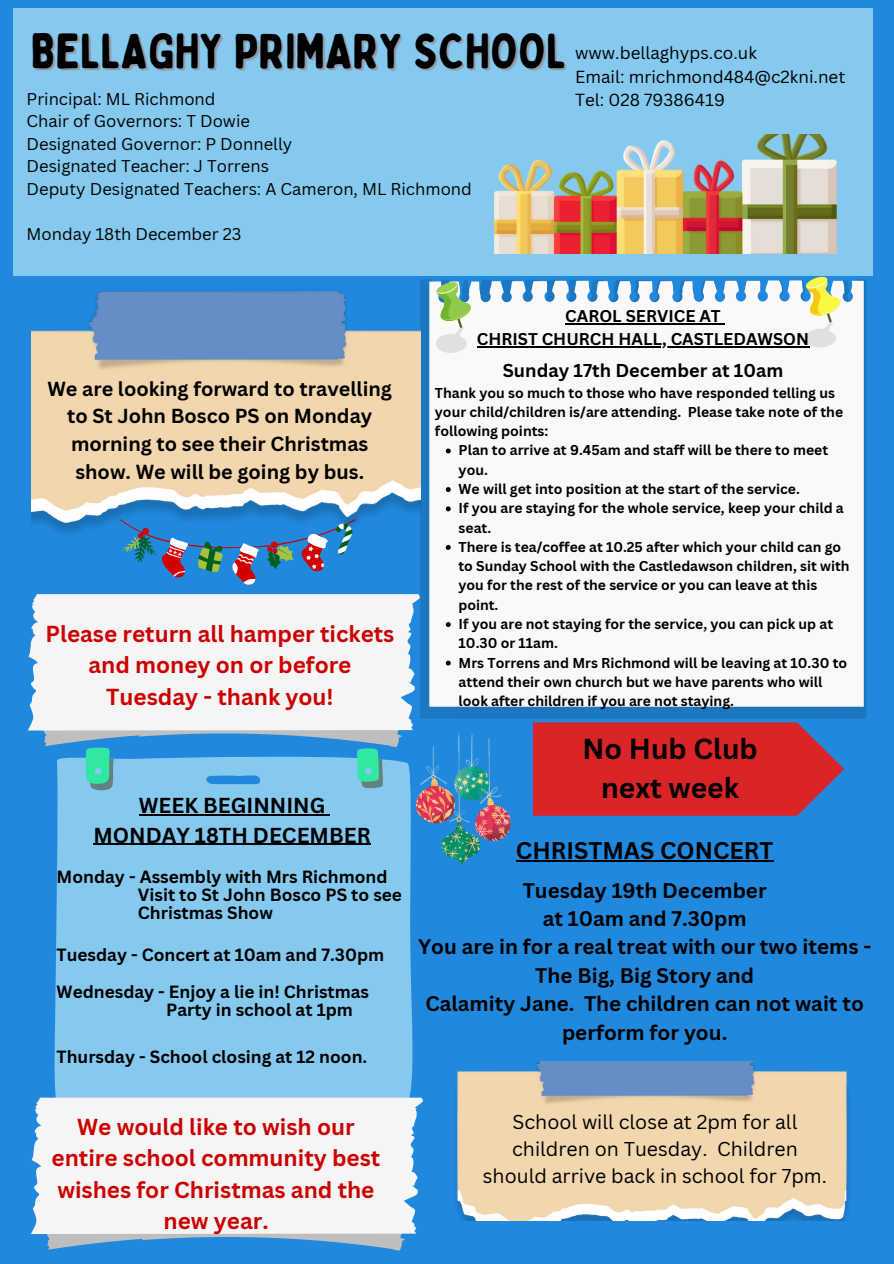
<style>
.page{position:relative;width:894px;height:1264px;background:#fff}
.page>*{position:absolute;margin:0;border:0;box-sizing:border-box;transform-origin:0 0}
.t1{font:49.2px "Bobby Jones Soft";color:#000}
.t2{font:700 28.2px "Canva Sans";color:#000}
.t3{font:700 23.4px "Canva Sans";color:#000}
.t4{font:700 22.5px/31.5px "Canva Sans";color:#c00;text-align:center}
.t5{font:700 21px "Canva Sans";color:#000}
.t6{font:700 20.55px/28.3px "Canva Sans";color:#000;text-align:center}
.t7{font:700 19.8px/27.6px "Canva Sans";color:#000;text-align:center}
.t8{font:19.5px/27px "Canva Sans";color:#000;text-align:center}
.t9{font:700 18.15px "Canva Sans";color:#000}
.t10{font:700 17.25px "Canva Sans";color:#000}
.t11{font:16.95px "Canva Sans";color:#000}
.t12{font:16.65px "Canva Sans";color:#000}
.t13{font:700 16.5px "Canva Sans";color:#000}
.t14{font:700 13.95px/19.2px "Canva Sans";color:#000}
.t15{font:700 13.8px/19.2px "Canva Sans";color:#000}
</style>
<div class="page">
<div style="left:0;top:0;width:893px;height:1263px;background:#2088dd"></div>
<div style="left:14px;top:8px;width:859px;height:268px;background:#85c9ef"></div>
<div style="left:54px;top:757px;width:359px;height:340px;background:#85c9ef"></div>
<svg style="left:85px;top:747px;width:298px;height:44px"></svg>
<svg style="left:420px;top:279px;width:446px;height:439px;background:#2b7fc3"></svg>
<div style="left:429px;top:280px;width:434px;height:426px;background:#faf9f7"></div>
<svg style="left:435px;top:281px;width:37px;height:72px;background:#bdd8b7"></svg>
<svg style="left:805px;top:276px;width:36px;height:71px;background:#dde3b3"></svg>
<svg style="left:533px;top:722px;width:310px;height:93px;background:#cc2b34"></svg>
<svg style="left:41px;top:730px;width:362px;height:17px"></svg>
<div style="left:28px;top:594px;width:393px;height:136px;background:#f5f5f5"></div>
<svg style="left:121px;top:537px;width:230px;height:48px"></svg>
<img style="left:456px;top:1061px;width:393px;height:159px">
<hr style="left:516px;top:860px;width:257px;height:2px;background:#000">
<img style="left:32px;top:291px;width:388px;height:246px">
<svg style="left:44px;top:1233px;width:362px;height:17px"></svg>
<div style="left:31px;top:1097px;width:392px;height:136px;background:#f5f5f5"></div>
<img style="left:415px;top:733px;width:96px;height:131px">
<img style="left:494px;top:135px;width:342px;height:118px">
<hr style="left:139px;top:814px;width:186px;height:1px;background:#000">
<hr style="left:93px;top:843px;width:277px;height:2px;background:#000">
<hr style="left:565px;top:323px;width:155px;height:2px;background:#000">
<hr style="left:476px;top:346px;width:333px;height:1px;background:#000">
<svg style="left:445px;top:448px;width:5px;height:5px"></svg>
<svg style="left:445px;top:487px;width:5px;height:5px"></svg>
<svg style="left:445px;top:506px;width:5px;height:5px"></svg>
<svg style="left:445px;top:545px;width:5px;height:5px"></svg>
<svg style="left:445px;top:622px;width:5px;height:5px"></svg>
<svg style="left:445px;top:660px;width:5px;height:5px"></svg>
<p class="t1" style="left:31px;top:21px;width:537px">BELLAGHY PRIMARY SCHOOL</p>
<p class="t12" style="left:27px;top:87px;width:190px">Principal: ML Richmond</p>
<p class="t12" style="left:27px;top:109px;width:225px">Chair of Governors: T Dowie</p>
<p class="t12" style="left:27px;top:132px;width:267px">Designated Governor: P Donnelly</p>
<p class="t12" style="left:27px;top:154px;width:244px">Designated Teacher: J Torrens</p>
<p class="t12" style="left:27px;top:177px;width:446px">Deputy Designated Teachers: A Cameron, ML Richmond</p>
<p class="t12" style="left:27px;top:222px;width:216px">Monday 18th December 23</p>
<p class="t11" style="left:575px;top:41px;width:183px">www.bellaghyps.co.uk</p>
<p class="t11" style="left:575px;top:64px;width:272px">Email: mrichmond484@c2kni.net</p>
<p class="t11" style="left:575px;top:88px;width:151px">Tel: 028 79386419</p>
<p class="t7" style="left:47px;top:374px;width:346px">We are looking forward to travelling to St John Bosco PS on Monday morning to see their Christmas show. We will be going by bus.</p>
<p class="t4" style="left:45px;top:617px;width:350px">Please return all hamper tickets and money on or before<br>Tuesday - thank you!</p>
<p class="t5" style="left:139px;top:791px;width:188px">WEEK BEGINNING</p>
<p class="t5" style="left:93px;top:820px;width:278px">MONDAY 18TH DECEMBER</p>
<p class="t10" style="left:57px;top:864px;width:332px">Monday - Assembly with Mrs Richmond</p>
<p class="t10" style="left:138px;top:882px;width:266px">Visit to St John Bosco PS to see</p>
<p class="t10" style="left:138px;top:900px;width:137px">Christmas Show</p>
<p class="t10" style="left:57px;top:943px;width:329px">Tuesday - Concert at 10am and 7.30pm</p>
<p class="t10" style="left:57px;top:979px;width:314px">Wednesday - Enjoy a lie in! Christmas</p>
<p class="t10" style="left:166px;top:997px;width:188px">Party in school at 1pm</p>
<p class="t10" style="left:57px;top:1044px;width:312px">Thursday - School closing at 12 noon.</p>
<p class="t13" style="left:565px;top:305px;width:157px">CAROL SERVICE AT</p>
<p class="t13" style="left:476px;top:327px;width:334px">CHRIST CHURCH HALL, CASTLEDAWSON</p>
<p class="t9" style="left:502px;top:358px;width:282px">Sunday 17th December at 10am</p>
<p class="t14" style="left:435px;top:382px;width:409px">Thank you so much to those who have responded telling us your child/children is/are attending. Please take note of the following points:</p>
<p class="t14" style="left:458px;top:440px;width:371px">Plan to arrive at 9.45am and staff will be there to meet you.</p>
<p class="t14" style="left:458px;top:479px;width:343px">We will get into position at the start of the service.</p>
<p class="t14" style="left:458px;top:498px;width:386px">If you are staying for the whole service, keep your child a seat.</p>
<p class="t15" style="left:458px;top:537px;width:392px">There is tea/coffee at 10.25 after which your child can go to Sunday School with the Castledawson children, sit with you for the rest of the service or you can leave at this point.</p>
<p class="t14" style="left:458px;top:614px;width:376px">If you are not staying for the service, you can pick up at<br>10.30 or 11am.</p>
<p class="t14" style="left:458px;top:652px;width:390px">Mrs Torrens and Mrs Richmond will be leaving at 10.30 to attend their own church but we have parents who will look after children if you are not staying.</p>
<p class="t2" style="left:582px;top:729px;width:177px">No Hub Club</p>
<p class="t2" style="left:601px;top:767px;width:139px">next week</p>
<p class="t3" style="left:516px;top:833px;width:259px">CHRISTMAS CONCERT</p>
<p class="t6" style="left:522px;top:875px;width:245px">Tuesday 19th December</p>
<p class="t6" style="left:542px;top:903px;width:205px">at 10am and 7.30pm</p>
<p class="t6" style="left:418px;top:932px;width:454px">You are in for a real treat with our two items -<br>The Big, Big Story and</p>
<p class="t6" style="left:425px;top:989px;width:440px">Calamity Jane. The children can not wait to perform for you.</p>
<p class="t4" style="left:52px;top:1110px;width:330px">We would like to wish our entire school community best wishes for Christmas and the new year.</p>
<p class="t8" style="left:483px;top:1107px;width:345px">School will close at 2pm for all children on Tuesday. Children should arrive back in school for 7pm.</p>
</div>
